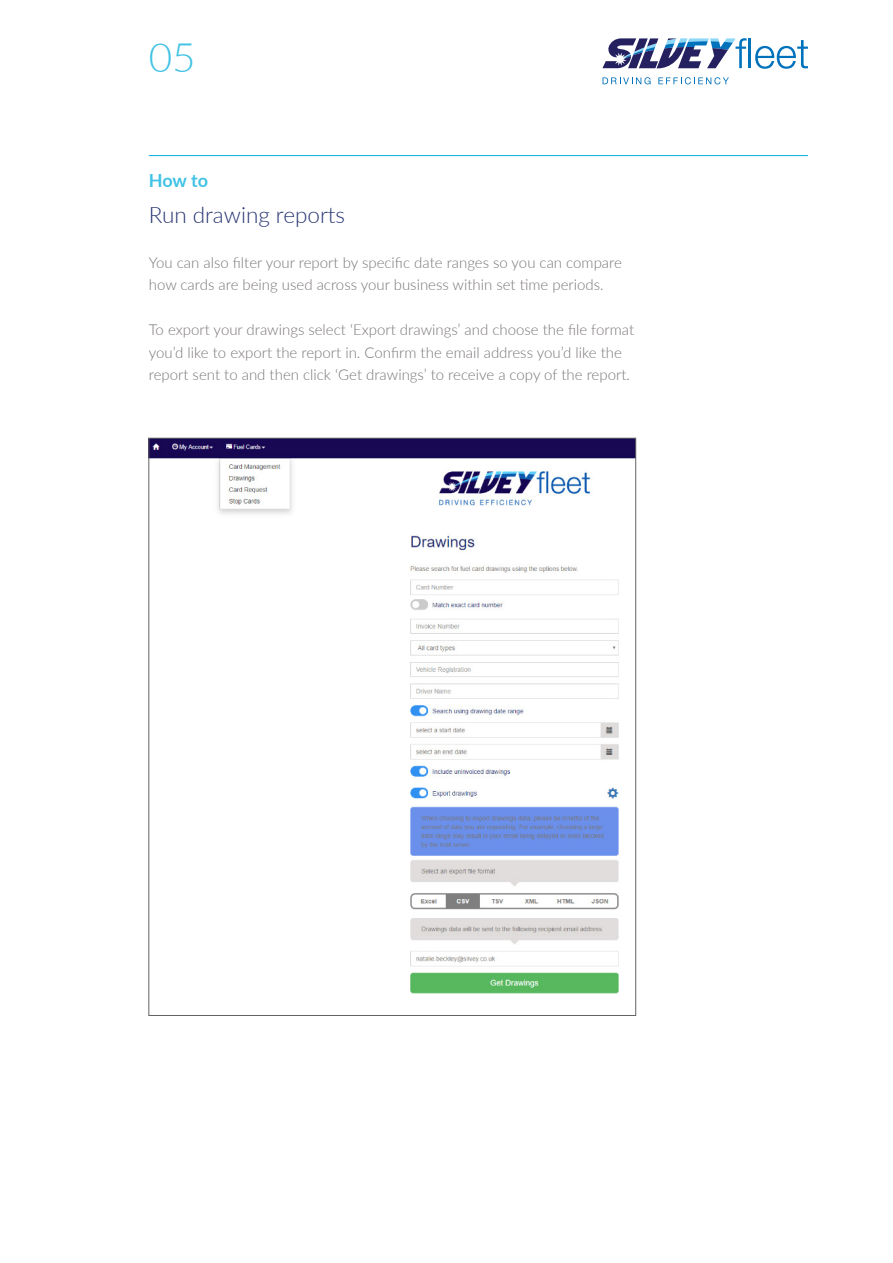
<style>
.page{position:relative;width:893px;height:1263px;background:#fff}
.page>*{position:absolute;margin:0;border:0;box-sizing:border-box;transform-origin:0 0}
.t1{font:300 40.5px "Lato";color:#40c2e5}
.t2{font:300 22.5px "Lato";color:#273572}
.t3{font:700 18px "Lato";color:#40c2e5}
.t4{font:300 15px/22.5px "Lato";color:#7a7574}
</style>
<div class="page">
<svg style="left:603px;top:77px;width:48px;height:7px"></svg>
<svg style="left:658px;top:77px;width:71px;height:7px"></svg>
<svg style="left:602px;top:38px;width:145px;height:31px"></svg>
<hr style="left:749px;top:38px;width:2px;height:30px;background:#0072bc">
<svg style="left:755px;top:40px;width:53px;height:29px"></svg>
<hr style="left:149px;top:155px;width:659px;height:1px;background:#00aedc">
<img style="left:151px;top:440px;width:483px;height:554px">
<p class="t1" style="left:149px;top:29px;width:48px">05</p>
<p class="t3" style="left:149px;top:167px;width:61px">How to</p>
<p class="t2" style="left:149px;top:199px;width:198px">Run drawing reports</p>
<p class="t4" style="left:149px;top:251px;width:475px">You can also filter your report by specific date ranges so you can compare how cards are being used across your business within set time periods.</p>
<p class="t4" style="left:149px;top:318px;width:487px">To export your drawings select ‘Export drawings’ and choose the file format you’d like to export the report in. Confirm the email address you’d like the report sent to and then click ‘Get drawings’ to receive a copy of the report.</p>
</div>
